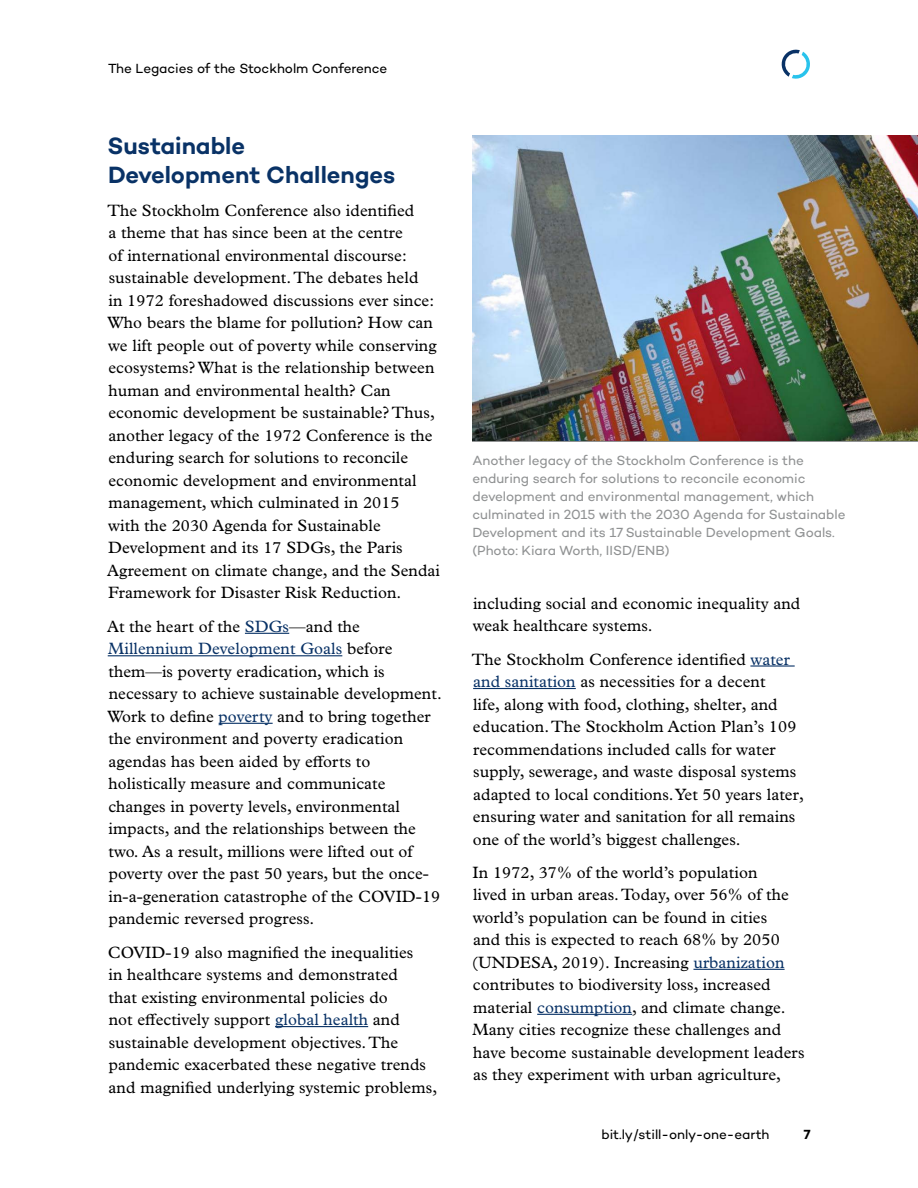
<style>
.page{position:relative;width:918px;height:1188px;background:#fff}
.page>*{position:absolute;margin:0;border:0;box-sizing:border-box;transform-origin:0 0}
.t1{font:600 24px/28.5px "Campton";color:#093266}
.t2{font:16.5px/22.5px "Plantin MT Pro";letter-spacing:.005em;color:#000}
.Table_source{font:13.5px/18px "Campton";letter-spacing:-.005em;color:#909293}
.t3{font:13.5px "Campton";letter-spacing:-.005em;color:#000}
.t4{font:600 13.5px "Campton";color:#000}
.s1{color:#093266}
</style>
<div class="page">
<svg style="left:781px;top:49px;width:29px;height:30px"></svg>
<hr style="left:245px;top:633px;width:44px;height:1px;background:#093266">
<hr style="left:108px;top:655px;width:234px;height:1px;background:#093266">
<hr style="left:219px;top:723px;width:54px;height:1px;background:#093266">
<hr style="left:275px;top:1026px;width:93px;height:1px;background:#093266">
<hr style="left:750px;top:665px;width:45px;height:2px;background:#093266">
<hr style="left:473px;top:688px;width:103px;height:1px;background:#093266">
<hr style="left:693px;top:969px;width:92px;height:1px;background:#093266">
<hr style="left:537px;top:1014px;width:95px;height:1px;background:#093266">
<img style="left:472px;top:135px;width:446px;height:305px">
<p class="t3" style="left:108px;top:60px;width:281px">The Legacies of the Stockholm Conference</p>
<h1 class="t1" style="left:108px;top:131px;width:289px">Sustainable<br>Development Challenges</h1>
<p class="t2" style="left:107px;top:199px;width:335px">The Stockholm Conference also identified<br>a theme that has since been at the centre<br>of international environmental discourse: sustainable development. The debates held<br>in 1972 foreshadowed discussions ever since:<br>Who bears the blame for pollution? How can we lift people out of poverty while conserving ecosystems? What is the relationship between human and environmental health? Can economic development be sustainable? Thus, another legacy of the 1972 Conference is the enduring search for solutions to reconcile economic development and environmental management, which culminated in 2015<br>with the 2030 Agenda for Sustainable Development and its 17 SDGs, the Paris Agreement on climate change, and the Sendai Framework for Disaster Risk Reduction.</p>
<p class="t2" style="left:107px;top:615px;width:336px">At the heart of the <span class="s1">SDGs</span>—and the <span class="s1">Millennium Development Goals</span> before them—is poverty eradication, which is necessary to achieve sustainable development.<br>Work to define <span class="s1">poverty</span> and to bring together the environment and poverty eradication agendas has been aided by efforts to holistically measure and communicate changes in poverty levels, environmental impacts, and the relationships between the two. As a result, millions were lifted out of poverty over the past 50 years, but the once&shy;in-a-generation catastrophe of the COVID-19 pandemic reversed progress.</p>
<p class="t2" style="left:108px;top:941px;width:331px">COVID-19 also magnified the inequalities<br>in healthcare systems and demonstrated<br>that existing environmental policies do<br>not effectively support <span class="s1">global health</span> and sustainable development objectives. The pandemic exacerbated these negative trends and magnified underlying systemic problems,</p>
<p class="Table_source" style="left:472px;top:452px;width:375px">Another legacy of the Stockholm Conference is the enduring search for solutions to reconcile economic development and environmental management, which culminated in 2015 with the 2030 Agenda for Sustainable Development and its 17 Sustainable Development Goals. (Photo: Kiara Worth, IISD/ENB)</p>
<p class="t2" style="left:473px;top:592px;width:329px">including social and economic inequality and weak healthcare systems.</p>
<p class="t2" style="left:472px;top:648px;width:333px">The Stockholm Conference identified <span class="s1">water and sanitation</span> as necessities for a decent<br>life, along with food, clothing, shelter, and education. The Stockholm Action Plan’s 109 recommendations included calls for water supply, sewerage, and waste disposal systems adapted to local conditions. Yet 50 years later, ensuring water and sanitation for all remains one of the world’s biggest challenges.</p>
<p class="t2" style="left:472px;top:861px;width:335px">In 1972, 37% of the world’s population<br>lived in urban areas. Today, over 56% of the world’s population can be found in cities<br>and this is expected to reach 68% by 2050 (UNDESA, 2019). Increasing <span class="s1">urbanization </span>contributes to biodiversity loss, increased material <span class="s1">consumption</span>, and climate change.<br>Many cities recognize these challenges and have become sustainable development leaders as they experiment with urban agriculture,</p>
<p class="t3" style="left:601px;top:1126px;width:170px">bit.ly/still-only-one-earth</p>
<p class="t4" style="left:804px;top:1126px;width:8px">7</p>
</div>
